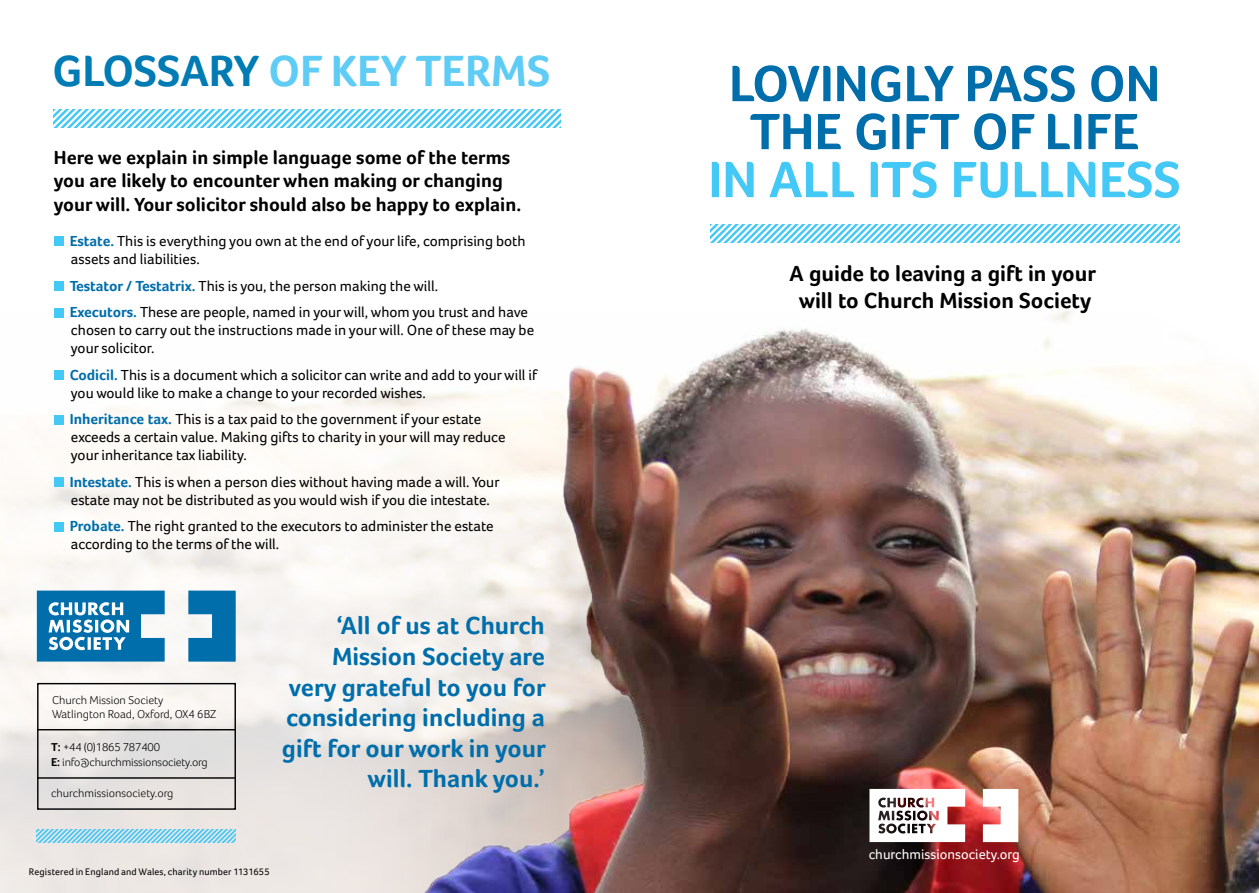
<style>
.page{position:relative;width:1259px;height:893px;background:#fff}
.page>*{position:absolute;margin:0;border:0;box-sizing:border-box;transform-origin:0 0}
.t1{font:700 52.5px/48px "Foco";color:#006eaa;text-align:center}
.t2{font:700 52.5px "Foco";color:#44c8f5}
.t3{font:700 45px "Foco";color:#5fccf6}
.t4{font:700 25.5px/30.6px "Foco";color:#006eaa;text-align:right}
.t5{font:700 22.5px/27px "Foco";color:#000;text-align:center}
.t6{font:700 19.5px/23.4px "Foco";color:#000}
.t7{font:15px/18px "Foco";color:#000}
.t8{font:14.25px "Foco";color:#fff}
.t9{font:300 11.7px/14.1px "Foco";color:#000}
.t10{font:9.75px "Foco";letter-spacing:.01em;color:#000}
.s1{color:#007bb4}
.s2{font-weight:700;color:#006eaa}
.s3{font-weight:700}
</style>
<div class="page">
<svg style="left:0;top:317px;width:379px;height:576px;fill:#faf7f4"></svg>
<img style="left:379px;top:366px;width:880px;height:527px">
<img style="left:684px;top:224px;width:575px;height:371px">
<svg style="left:869px;top:789px;width:96px;height:53px"></svg>
<svg style="left:983px;top:789px;width:35px;height:53px"></svg>
<div style="left:54px;top:237px;width:10px;height:9px;background:#44c8f5"></div>
<div style="left:54px;top:281px;width:10px;height:10px;background:#44c8f5"></div>
<div style="left:54px;top:308px;width:10px;height:9px;background:#44c8f5"></div>
<div style="left:54px;top:370px;width:10px;height:10px;background:#44c8f5"></div>
<div style="left:54px;top:415px;width:10px;height:9px;background:#44c8f5"></div>
<div style="left:54px;top:477px;width:10px;height:10px;background:#44c8f5"></div>
<div style="left:54px;top:522px;width:10px;height:9px;background:#44c8f5"></div>
<svg style="left:54px;top:110px;width:506px;height:18px"></svg>
<svg style="left:710px;top:225px;width:469px;height:18px"></svg>
<svg style="left:37px;top:829px;width:199px;height:13px;background:#93d6ec"></svg>
<div style="left:37px;top:683px;width:199px;height:127px;border:1px solid #000"></div>
<hr style="left:37px;top:729px;width:199px;height:1px;background:#000">
<hr style="left:37px;top:777px;width:198px;height:2px;background:#000">
<svg style="left:37px;top:591px;width:199px;height:71px"></svg>
<h2 class="t3" style="left:52px;top:44px;width:499px"><span class="s1">GLOSSARY</span> OF KEY TERMS</h2>
<h3 class="t6" style="left:54px;top:145px;width:469px">Here we explain in simple language some of the terms you are likely to encounter when making or changing your will. Your solicitor should also be happy to explain.</h3>
<p class="t7" style="left:70px;top:232px;width:457px"><span class="s2">Estate.</span> This is everything you own at the end of your life, comprising both assets and liabilities.</p>
<p class="t7" style="left:70px;top:272px;width:460px;line-height:26.5px"><span class="s2">Testator / Testatrix.</span> This is you, the person making the will.<br><span class="s2">Executors.</span> These are people, named in your will, whom you trust and have</p>
<p class="t7" style="left:71px;top:321px;width:465px">chosen to carry out the instructions made in your will. One of these may be your solicitor.</p>
<p class="t7" style="left:70px;top:366px;width:469px"><span class="s2">Codicil.</span> This is a document which a solicitor can write and add to your will if you would like to make a change to your recorded wishes.</p>
<p class="t7" style="left:70px;top:410px;width:437px"><span class="s2">Inheritance tax.</span> This is a tax paid to the government if your estate exceeds a certain value. Making gifts to charity in your will may reduce your inheritance tax liability.</p>
<p class="t7" style="left:70px;top:473px;width:431px"><span class="s2">Intestate.</span> This is when a person dies without having made a will. Your estate may not be distributed as you would wish if you die intestate.</p>
<p class="t7" style="left:70px;top:517px;width:425px"><span class="s2">Probate.</span> The right granted to the executors to administer the estate according to the terms of the will.</p>
<p class="t9" style="left:52px;top:692px;width:166px">Church Mission Society<br>Watlington Road, Oxford, OX4 6BZ</p>
<p class="t9" style="left:51px;top:739px;width:158px;line-height:15px"><span class="s3">T:</span> +44 (0)1865 787400<br><span class="s3">E:</span> info@churchmissionsociety.org</p>
<p class="t9" style="left:51px;top:786px;width:124px">churchmissionsociety.org</p>
<h3 class="t4" style="left:282px;top:610px;width:265px">‘All of us at Church<br>Mission Society are very grateful to you for considering including a gift for our work in your will. Thank you.’</h3>
<p class="t10" style="left:29px;top:866px;width:242px">Registered in England and Wales, charity number 1131655</p>
<h1 class="t1" style="left:729px;top:59px;width:433px">LOVINGLY PASS ON<br>THE GIFT OF LIFE</h1>
<h1 class="t2" style="left:708px;top:148px;width:474px">IN ALL ITS FULLNESS</h1>
<h3 class="t5" style="left:789px;top:260px;width:308px">A guide to leaving a gift in your will to Church Mission Society</h3>
<p class="t8" style="left:868px;top:846px;width:153px">churchmissionsociety.org</p>
</div>
